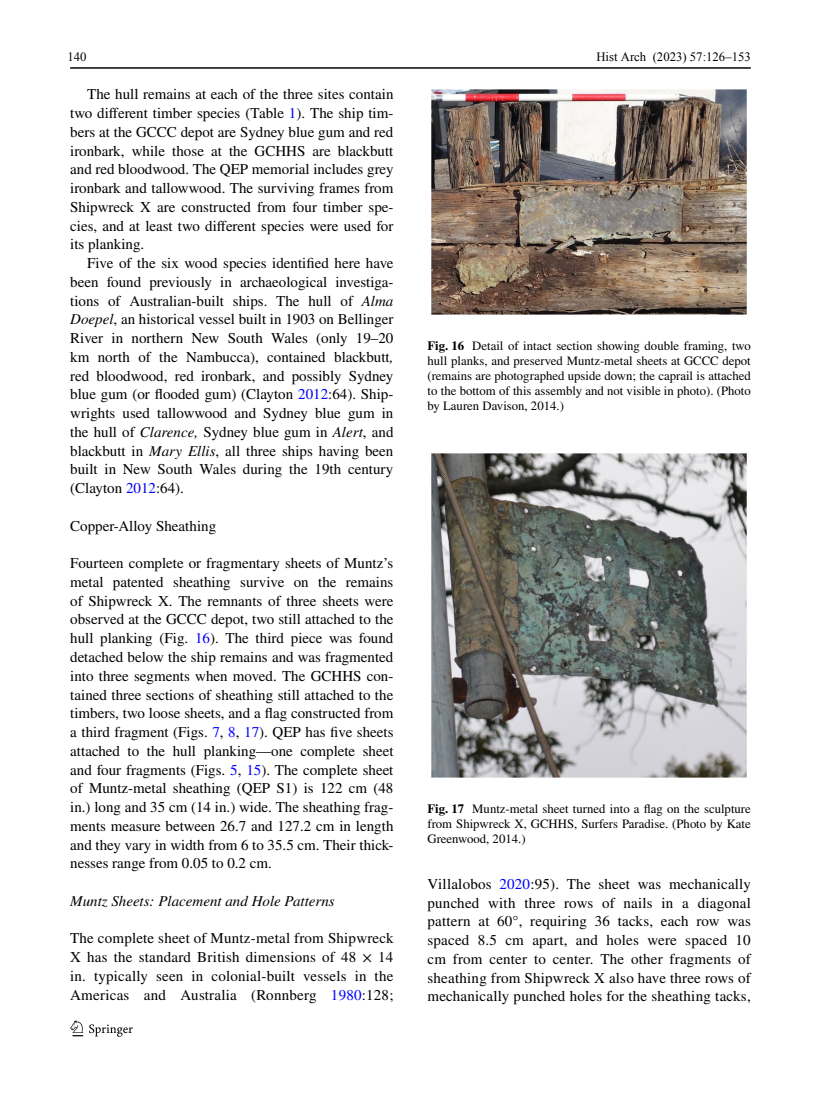
<style>
.page{position:relative;width:821px;height:1106px;background:#fff}
.page>*{position:absolute;margin:0;border:0;box-sizing:border-box;transform-origin:0 0}
.t1{font:15px/18.8px "STIX";color:#000;text-align:justify}
.t2{font:italic 15px "STIX";color:#000}
.t3{font:12.75px/15px "STIX";color:#000;text-align:justify}
.t4{font:12.75px "Times New Roman";color:#000}
.s1{color:#00f}
.s2{font-style:italic}
.s3{font-weight:700}
</style>
<div class="page">
<svg style="left:70px;top:1020px;width:13px;height:16px"></svg>
<svg style="left:89px;top:1024px;width:44px;height:12px"></svg>
<hr style="left:70px;top:67px;width:680px;height:2px;background:#000">
<img style="left:432px;top:89px;width:314px;height:225px">
<img style="left:432px;top:453px;width:314px;height:325px">
<p class="t4" style="left:67px;top:52px;width:21px">140</p>
<p class="t4" style="left:596px;top:52px;width:156px">Hist Arch (2023) 57:126–153</p>
<p class="t1" style="left:70px;top:86px;width:325px;text-indent:17px">The hull remains at each of the three sites contain two different timber species (Table <span class="s1">1</span>). The ship tim&shy;bers at the GCCC depot are Sydney blue gum and red ironbark, while those at the GCHHS are blackbutt and red bloodwood. The QEP memorial includes grey ironbark and tallowwood. The surviving frames from Shipwreck X are constructed from four timber spe&shy;cies, and at least two different species were used for its planking.</p>
<p class="t1" style="left:70px;top:255px;width:325px;text-indent:17px">Five of the six wood species identified here have been found previously in archaeological investiga&shy;tions of Australian-built ships. The hull of <span class="s2">Alma Doepel</span>, an historical vessel built in 1903 on Bellinger River in northern New South Wales (only 19–20 km north of the Nambucca), contained blackbutt<span class="s2">, </span>red bloodwood, red ironbark, and possibly Sydney blue gum (or flooded gum) (Clayton <span class="s1">2012</span>:64). Ship&shy;wrights used tallowwood and Sydney blue gum in the hull of <span class="s2">Clarence,</span> Sydney blue gum in <span class="s2">Alert</span>, and blackbutt in <span class="s2">Mary Ellis</span>, all three ships having been built in New South Wales during the 19th century (Clayton <span class="s1">2012</span>:64).</p>
<p class="t1" style="left:70px;top:517px;width:147px">Copper‑Alloy Sheathing</p>
<p class="t1" style="left:70px;top:555px;width:325px">Fourteen complete or fragmentary sheets of Muntz’s metal patented sheathing survive on the remains of Shipwreck X. The remnants of three sheets were observed at the GCCC depot, two still attached to the hull planking (Fig. <span class="s1">16</span>). The third piece was found detached below the ship remains and was fragmented into three segments when moved. The GCHHS con&shy;tained three sections of sheathing still attached to the timbers, two loose sheets, and a flag constructed from a third fragment (Figs. <span class="s1">7</span>, <span class="s1">8</span>, <span class="s1">17</span>). QEP has five sheets attached to the hull planking—one complete sheet and four fragments (Figs. <span class="s1">5</span>, <span class="s1">15</span>). The complete sheet of Muntz-metal sheathing (QEP S1) is 122 cm (48 in.) long and 35 cm (14 in.) wide. The sheathing frag&shy;ments measure between 26.7 and 127.2 cm in length and they vary in width from 6 to 35.5 cm. Their thick&shy;nesses range from 0.05 to 0.2 cm.</p>
<p class="t2" style="left:70px;top:890px;width:266px">Muntz Sheets: Placement and Hole Patterns</p>
<p class="t1" style="left:70px;top:930px;width:325px">The complete sheet of Muntz-metal from Shipwreck X has the standard British dimensions of 48 × 14 in. typically seen in colonial-built vessels in the Americas and Australia (Ronnberg <span class="s1">1980</span>:128;</p>
<p class="t3" style="left:427px;top:338px;width:325px"><span class="s3">Fig. 16</span> Detail of intact section showing double framing, two hull planks, and preserved Muntz-metal sheets at GCCC depot (remains are photographed upside down; the caprail is attached to the bottom of this assembly and not visible in photo). (Photo by Lauren Davison, 2014.)</p>
<p class="t3" style="left:427px;top:802px;width:325px"><span class="s3">Fig. 17</span> Muntz-metal sheet turned into a flag on the sculpture from Shipwreck X, GCHHS, Surfers Paradise. (Photo by Kate Greenwood, 2014.)</p>
<p class="t1" style="left:427px;top:875px;width:325px">Villalobos <span class="s1">2020</span>:95). The sheet was mechanically punched with three rows of nails in a diagonal pattern at 60°, requiring 36 tacks, each row was spaced 8.5 cm apart, and holes were spaced 10 cm from center to center. The other fragments of sheathing from Shipwreck X also have three rows of mechanically punched holes for the sheathing tacks,</p>
</div>
